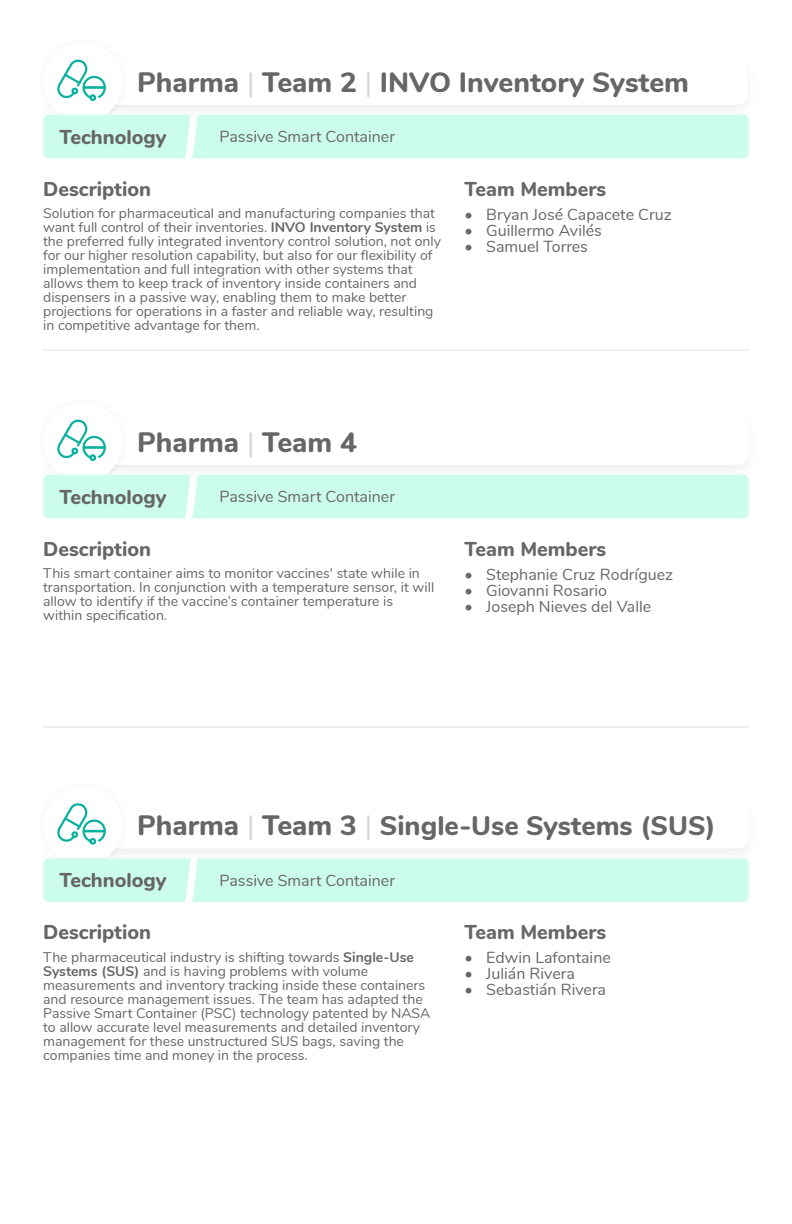
<style>
.page{position:relative;width:792px;height:1224px;background:#fff}
.page>*{position:absolute;margin:0;border:0;box-sizing:border-box;transform-origin:0 0}
.t1{font:800 28px "Nunito";color:#666}
.t2{font:800 27px "Nunito";color:#666}
.t3{font:800 20px "Nunito";color:#666}
.t4{font:16px "Nunito";color:#666}
.t5{font:14px/14px "Nunito";color:#666}
.s1{font-weight:400;color:rgb(102 102 102/.3)}
.s2{font-weight:700}
.s3{font-size:28px}
.s4{font-weight:400;font-size:28px;color:rgb(102 102 102/.3)}
</style>
<div class="page">
<div style="left:43px;top:42px;width:80px;height:80px;background:#fff;border-radius:50%"></div>
<div style="left:43px;top:402px;width:80px;height:80px;background:#fff;border-radius:50%"></div>
<div style="left:43px;top:786px;width:80px;height:79px;background:#fff;border-radius:50%"></div>
<div style="left:89px;top:94px;width:7px;height:7px;border:2px solid #0ab0a0;border-radius:50%"></div>
<svg style="left:57px;top:59px;width:49px;height:41px"></svg>
<div style="left:89px;top:454px;width:7px;height:7px;border:2px solid #0ab0a0;border-radius:50%"></div>
<svg style="left:57px;top:419px;width:49px;height:41px"></svg>
<div style="left:89px;top:838px;width:7px;height:7px;border:2px solid #0ab0a0;border-radius:50%"></div>
<svg style="left:57px;top:803px;width:49px;height:41px"></svg>
<div style="left:43px;top:115px;width:706px;height:43px;background:#ccfdec"></div>
<div style="left:43px;top:475px;width:706px;height:43px;background:#ccfdec"></div>
<div style="left:43px;top:858px;width:706px;height:44px;background:#ccfdec"></div>
<h1 class="t1" style="left:137px;top:63px;width:553px">Pharma <span class="s1">|</span> Team 2 <span class="s1">|</span> INVO Inventory System</h1>
<h3 class="t3" style="left:60px;top:123px;width:109px">Technology</h3>
<h3 class="t3" style="left:43px;top:175px;width:109px">Description</h3>
<p class="t4" style="left:219px;top:126px;width:177px">Passive Smart Container</p>
<p class="t5" style="left:43px;top:207px;width:399px">Solution for pharmaceutical and manufacturing companies that want full control of their inventories. <span class="s2">INVO Inventory System</span> is the preferred fully integrated inventory control solution, not only for our higher resolution capability, but also for our flexibility of implementation and full integration with other systems that allows them to keep track of inventory inside containers and dispensers in a passive way, enabling them to make better projections for operations in a faster and reliable way, resulting in competitive advantage for them.</p>
<h3 class="t3" style="left:465px;top:175px;width:143px">Team Members</h3>
<p class="t4" style="left:465px;top:204px;width:209px">• Bryan José Capacete Cruz</p>
<p class="t4" style="left:465px;top:220px;width:139px">• Guillermo Avilés</p>
<p class="t4" style="left:465px;top:236px;width:125px">• Samuel Torres</p>
<h1 class="t1" style="left:137px;top:423px;width:221px">Pharma <span class="s1">|</span> Team 4</h1>
<h3 class="t3" style="left:60px;top:483px;width:109px">Technology</h3>
<h3 class="t3" style="left:43px;top:535px;width:109px">Description</h3>
<p class="t4" style="left:219px;top:486px;width:177px">Passive Smart Container</p>
<p class="t5" style="left:43px;top:567px;width:393px">This smart container aims to monitor vaccines' state while in transportation. In conjunction with a temperature sensor, it will allow to identify if the vaccine’s container temperature is within specification.</p>
<h3 class="t3" style="left:465px;top:535px;width:143px">Team Members</h3>
<p class="t4" style="left:465px;top:564px;width:210px">• Stephanie Cruz Rodríguez</p>
<p class="t4" style="left:465px;top:580px;width:144px">• Giovanni Rosario</p>
<p class="t4" style="left:465px;top:596px;width:188px">• Joseph Nieves del Valle</p>
<h2 class="t2" style="left:137px;top:808px;width:580px"><span class="s3">Pharma</span> <span class="s4">|</span> <span class="s3">Team 3</span> <span class="s4">|</span> Single-Use Systems (SUS)</h2>
<h3 class="t3" style="left:60px;top:867px;width:109px">Technology</h3>
<h3 class="t3" style="left:43px;top:919px;width:109px">Description</h3>
<p class="t4" style="left:219px;top:870px;width:177px">Passive Smart Container</p>
<p class="t5" style="left:43px;top:950px;width:389px">The pharmaceutical industry is shifting towards <span class="s2">Single-Use Systems (SUS)</span> and is having problems with volume measurements and inventory tracking inside these containers and resource management issues. The team has adapted the Passive Smart Container (PSC) technology patented by NASA to allow accurate level measurements and detailed inventory management for these unstructured SUS bags, saving the companies time and money in the process.</p>
<h3 class="t3" style="left:465px;top:919px;width:143px">Team Members</h3>
<p class="t4" style="left:465px;top:947px;width:148px">• Edwin Lafontaine</p>
<p class="t4" style="left:465px;top:963px;width:112px">• Julián Rivera</p>
<p class="t4" style="left:465px;top:979px;width:143px">• Sebastián Rivera</p>
</div>
